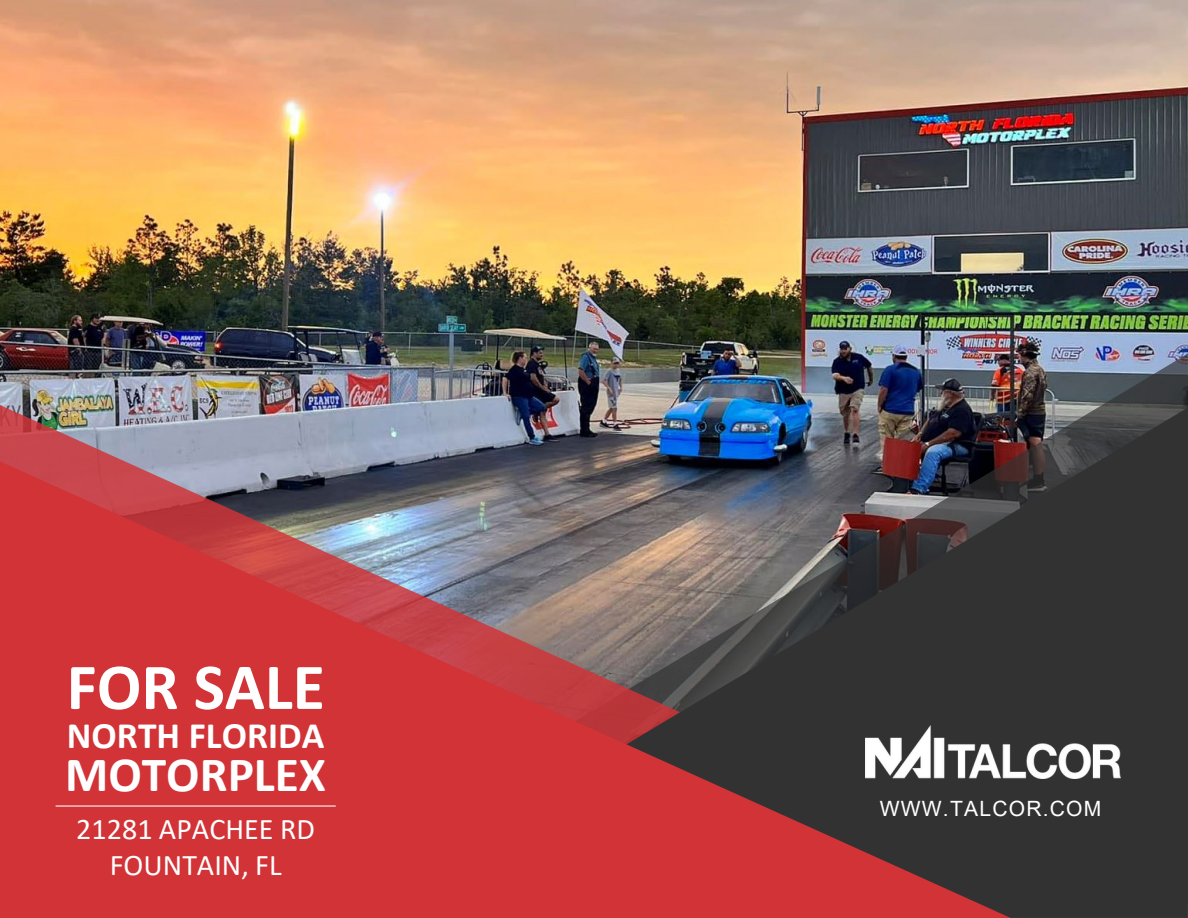
<style>
.page{position:relative;width:1188px;height:918px;background:#fff}
.page>*{position:absolute;margin:0;border:0;box-sizing:border-box;transform-origin:0 0}
.t1{font:700 66px "Calibri";color:#fff}
.t2{font:700 49.5px "Calibri";color:#fff}
.t3{font:700 37.5px "Calibri";color:#fff}
.t4{font:30px "Calibri";color:#fff}
.t5{font:21px "Arial";letter-spacing:.055em;color:#fff}
</style>
<div class="page">
<img style="left:0;top:0;width:1188px;height:405px">
<img style="left:337px;top:354px;width:851px;height:54px">
<img style="left:0;top:405px;width:1016px;height:56px">
<img style="left:337px;top:408px;width:851px;height:510px">
<svg style="left:0;top:461px;width:1011px;height:457px;background:#9d4346"></svg>
<img style="left:865px;top:726px;width:256px;height:52px">
<hr style="left:56px;top:806px;width:280px;height:1px;background:#fff">
<p class="t1" style="left:67px;top:640px;width:260px">FOR SALE</p>
<p class="t3" style="left:67px;top:709px;width:259px">NORTH FLORIDA</p>
<p class="t2" style="left:65px;top:739px;width:263px">MOTORPLEX</p>
<p class="t4" style="left:76px;top:808px;width:240px">21281 APACHEE RD</p>
<p class="t4" style="left:110px;top:844px;width:173px">FOUNTAIN, FL</p>
<p class="t5" style="left:880px;top:794px;width:223px">WWW.TALCOR.COM</p>
</div>
